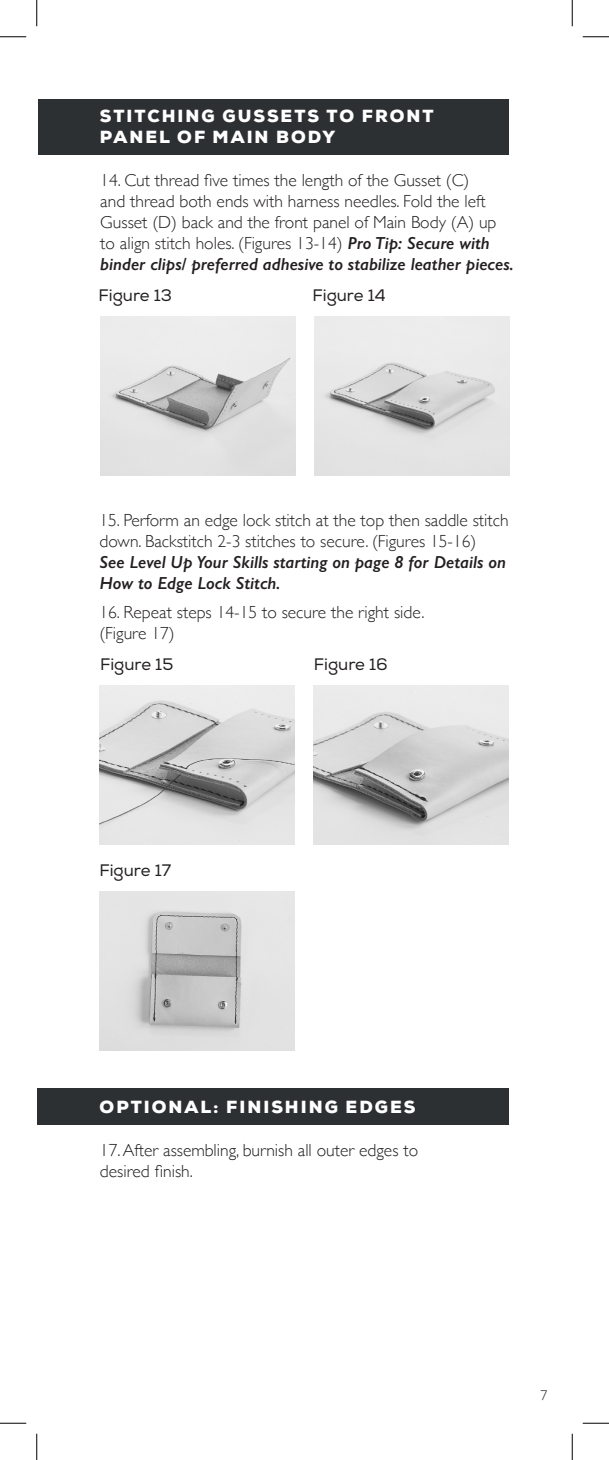
<style>
.page{position:relative;width:609px;height:1460px;background:#fff}
.page>*{position:absolute;margin:0;border:0;box-sizing:border-box;transform-origin:0 0}
.t1{font:300 17.5px/21px "Gill Sans";color:#231f20}
.t2{font:italic 600 17.5px/21px "Gill Sans";color:#231f20}
.t3{font:900 17.5px/21px "Nexa";letter-spacing:.115em;color:#fff}
.t4{font:16.62px "Nexa";color:#231f20}
.t5{font:300 14px "Gill Sans";color:#231f20}
.s1{font-weight:600;font-style:italic}
</style>
<div class="page">
<div style="left:38px;top:100px;width:471px;height:55px;background:#2d3032"></div>
<img style="left:100px;top:317px;width:195px;height:159px">
<img style="left:314px;top:317px;width:195px;height:159px">
<img style="left:100px;top:685px;width:195px;height:159px">
<img style="left:100px;top:891px;width:195px;height:159px">
<img style="left:314px;top:685px;width:195px;height:159px">
<div style="left:37px;top:1088px;width:472px;height:36px;background:#2d3032"></div>
<svg style="left:0;top:36px;width:26px;height:1px"></svg>
<svg style="left:583px;top:36px;width:26px;height:1px"></svg>
<svg style="left:0;top:1422px;width:26px;height:1px"></svg>
<svg style="left:583px;top:1422px;width:26px;height:1px"></svg>
<svg style="left:36px;top:0;width:1px;height:26px"></svg>
<svg style="left:36px;top:1433px;width:1px;height:27px"></svg>
<svg style="left:572px;top:0;width:1px;height:26px"></svg>
<svg style="left:572px;top:1433px;width:1px;height:27px"></svg>
<p class="t3" style="left:100px;top:106px;width:335px">STITCHING GUSSETS TO FRONT<br>PANEL OF MAIN BODY</p>
<p class="t1" style="left:100px;top:169px;width:415px">14. Cut thread five times the length of the Gusset (C)<br>and thread both ends with harness needles. Fold the left Gusset (D) back and the front panel of Main Body (A) up to align stitch holes. (Figures 13-14) <span class="s1">Pro Tip: Secure with binder clips/ preferred adhesive to stabilize leather pieces.</span></p>
<p class="t4" style="left:99px;top:285px;width:75px">Figure 13</p>
<p class="t4" style="left:312px;top:285px;width:75px">Figure 14</p>
<p class="t1" style="left:99px;top:508px;width:411px">15. Perform an edge lock stitch at the top then saddle stitch down. Backstitch 2-3 stitches to secure. (Figures 15-16)</p>
<p class="t2" style="left:99px;top:551px;width:408px">See Level Up Your Skills starting on page 8 for Details on<br>How to Edge Lock Stitch.</p>
<p class="t1" style="left:99px;top:600px;width:326px">16. Repeat steps 14-15 to secure the right side. (Figure 17)</p>
<p class="t4" style="left:100px;top:654px;width:75px">Figure 15</p>
<p class="t4" style="left:99px;top:860px;width:73px">Figure 17</p>
<p class="t4" style="left:314px;top:654px;width:75px">Figure 16</p>
<p class="t3" style="left:100px;top:1096px;width:317px">OPTIONAL: FINISHING EDGES</p>
<p class="t1" style="left:100px;top:1138px;width:320px">17. After assembling, burnish all outer edges to desired finish.</p>
<p class="t5" style="left:540px;top:1384px;width:8px">7</p>
</div>
